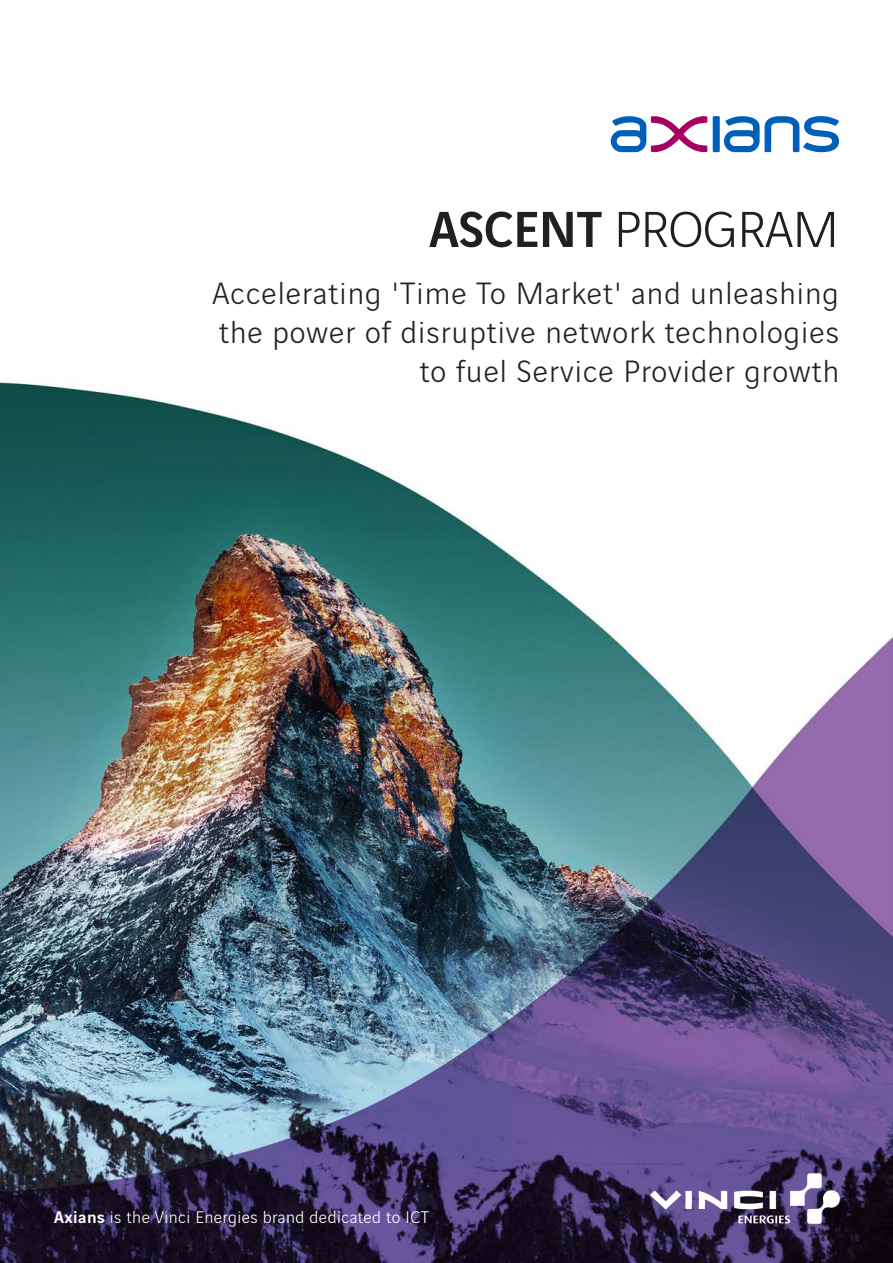
<style>
.page{position:relative;width:893px;height:1263px;background:#fff}
.page>*{position:absolute;margin:0;border:0;box-sizing:border-box;transform-origin:0 0}
.t1{font:300 54px "Vinci Sans";letter-spacing:-.01em;color:#231f20}
.Body_Text_-_Align_Le{font:300 33px/39px "Vinci Sans";letter-spacing:.035em;color:#231f20;text-align:right}
.t2{font:300 18px "Vinci Sans";letter-spacing:.025em;color:#fff}
.s1{font-weight:500}
</style>
<div class="page">
<img style="left:0;top:116px;width:893px;height:1147px">
<div style="left:713px;top:116px;width:7px;height:36px;background:#005fb9"></div>
<svg style="left:611px;top:116px;width:96px;height:36px"></svg>
<svg style="left:724px;top:116px;width:115px;height:36px"></svg>
<img style="left:649px;top:1172px;width:192px;height:52px">
<p class="t1" style="left:429px;top:190px;width:411px"><span class="s1">ASCENT</span> PROGRAM</p>
<p class="Body_Text_-_Align_Le" style="left:213px;top:271px;width:628px">Accelerating 'Time To Market' and unleashing the power of disruptive network technologies to fuel Service Provider growth</p>
<p class="t2" style="left:54px;top:1204px;width:377px"><span class="s1">Axians</span> is the Vinci Energies brand dedicated to ICT</p>
</div>
